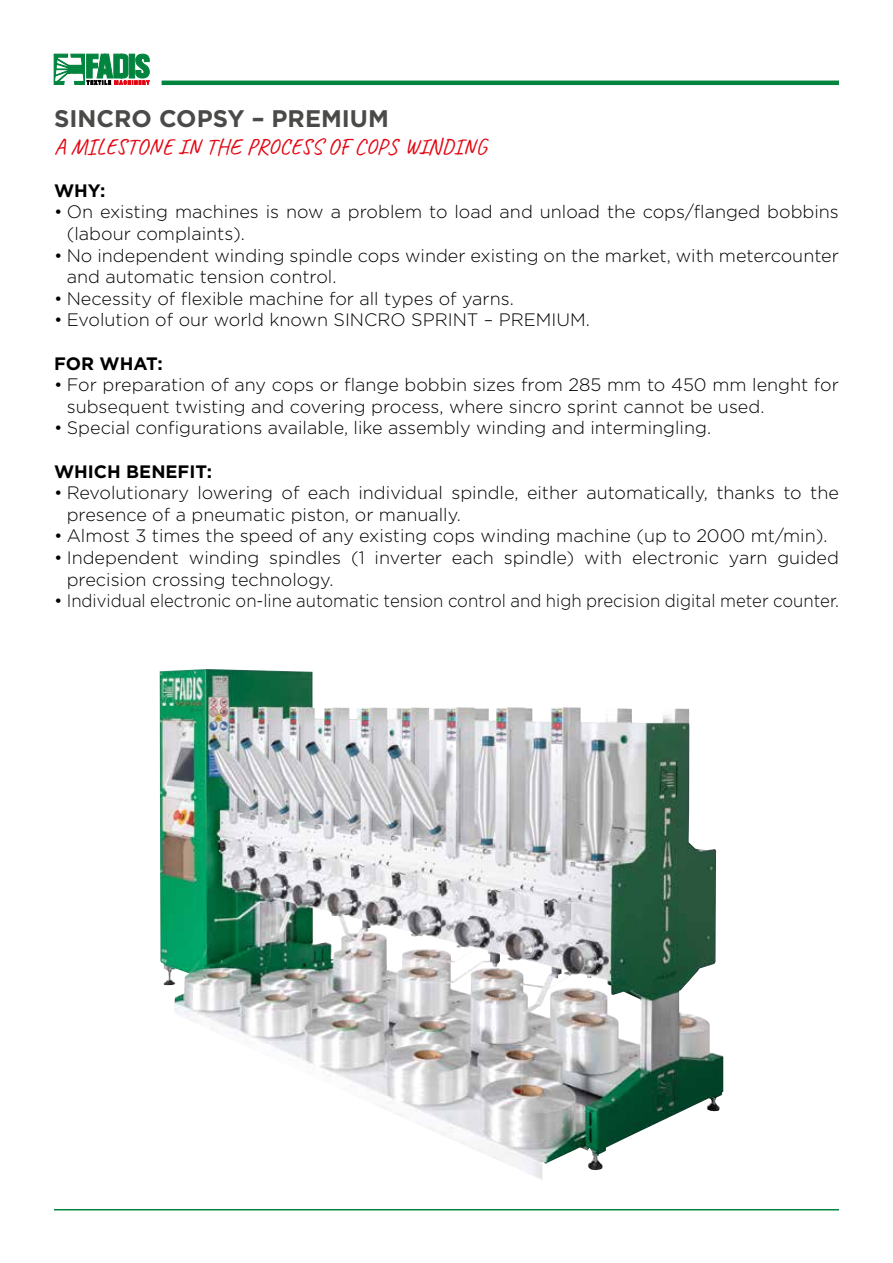
<style>
.page{position:relative;width:893px;height:1263px;background:#fff}
.page>*{position:absolute;margin:0;border:0;box-sizing:border-box;transform-origin:0 0}
.t1{font:700 24px "Gotham";color:#4a4a49}
.t2{font:22.5px "Caveat";color:#e30613}
.t3{font:300 18px/21.6px "Gotham";color:#000}
.t4{font:700 18px "Gotham";color:#000}
</style>
<div class="page">
<img style="left:160px;top:669px;width:563px;height:511px">
<svg style="left:54px;top:54px;width:96px;height:31px"></svg>
<hr style="left:162px;top:81px;width:677px;height:4px;background:#00843e">
<hr style="left:54px;top:1209px;width:785px;height:1px;background:#00843e">
<h1 class="t1" style="left:54px;top:104px;width:336px">SINCRO COPSY – PREMIUM</h1>
<p class="t2" style="left:54px;top:132px;width:434px">A MILESTONE IN THE PROCESS OF COPS WINDING</p>
<p class="t4" style="left:54px;top:180px;width:53px">WHY:</p>
<p class="t3" style="left:67px;top:201px;width:774px;text-indent:-13px">• On existing machines is now a problem to load and unload the cops/flanged bobbins (labour complaints).</p>
<p class="t3" style="left:67px;top:244px;width:774px;text-indent:-13px">• No independent winding spindle cops winder existing on the market, with metercounter and automatic tension control.</p>
<p class="t3" style="left:54px;top:287px;width:461px">• Necessity of flexible machine for all types of yarns.</p>
<p class="t3" style="left:54px;top:309px;width:537px">• Evolution of our world known SINCRO SPRINT – PREMIUM.</p>
<p class="t4" style="left:54px;top:353px;width:110px">FOR WHAT:</p>
<p class="t3" style="left:67px;top:374px;width:774px;text-indent:-13px">• For preparation of any cops or flange bobbin sizes from 285 mm to 450 mm lenght for subsequent twisting and covering process, where sincro sprint cannot be used.</p>
<p class="t3" style="left:54px;top:417px;width:659px">• Special configurations available, like assembly winding and intermingling.</p>
<p class="t4" style="left:54px;top:461px;width:160px">WHICH BENEFIT:</p>
<p class="t3" style="left:67px;top:482px;width:774px;text-indent:-13px">• Revolutionary lowering of each individual spindle, either automatically, thanks to the presence of a pneumatic piston, or manually.</p>
<p class="t3" style="left:54px;top:525px;width:775px">• Almost 3 times the speed of any existing cops winding machine (up to 2000 mt/min).</p>
<p class="t3" style="left:67px;top:547px;width:774px;text-indent:-13px">• Independent winding spindles (1 inverter each spindle) with electronic yarn guided precision crossing technology.</p>
<p class="t3" style="left:54px;top:590px;width:786px">• Individual electronic on-line automatic tension control and high precision digital meter counter.</p>
</div>
